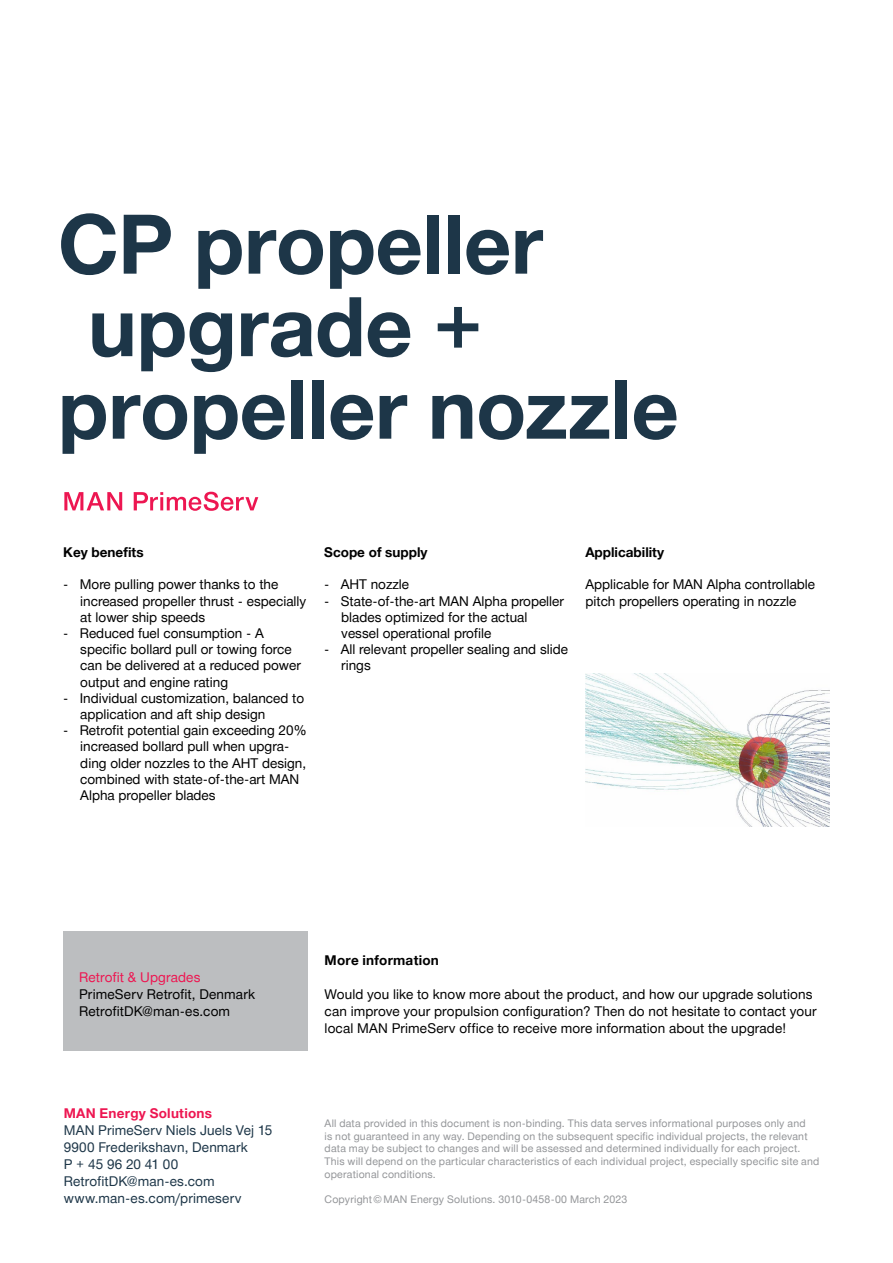
<style>
.page{position:relative;width:893px;height:1263px;background:#fff}
.page>*{position:absolute;margin:0;border:0;box-sizing:border-box;transform-origin:0 0}
.t1{font:700 82.5px "Man Global";letter-spacing:-.005em;color:#1d3648}
.t2{font:13.5px/16.2px "Man Global";color:#000}
.t3{font:13.5px/17px "Man Global";letter-spacing:.015em;color:#1d3648}
.t4{font:700 13.5px "Man Global";color:#000}
.t5{font:700 13.5px "Man Global";letter-spacing:.02em;color:#ed1651}
.t6{font:13.5px "Man Global";letter-spacing:.01em;color:#ed1651}
.t7{font:10.5px/12.8px "Man Global";letter-spacing:.02em;color:#939598}
</style>
<div class="page">
<img style="left:585px;top:674px;width:244px;height:152px">
<svg style="left:64px;top:492px;width:58px;height:18px"></svg>
<svg style="left:134px;top:492px;width:124px;height:19px"></svg>
<div style="left:63px;top:931px;width:245px;height:119px;background:#bcbec0"></div>
<h1 class="t1" style="left:58px;top:197px;width:487px">CP propeller</h1>
<h1 class="t1" style="left:88px;top:279px;width:396px">upgrade +</h1>
<h1 class="t1" style="left:58px;top:362px;width:622px">propeller nozzle</h1>
<p class="t4" style="left:63px;top:544px;width:82px">Key benefits</p>
<p class="t2" style="left:80px;top:577px;width:228px;text-indent:-17px">- More pulling power thanks to the increased propeller thrust - especially at lower ship speeds</p>
<p class="t2" style="left:80px;top:625px;width:222px;text-indent:-17px">- Reduced fuel consumption - A specific bollard pull or towing force can be delivered at a reduced power output and engine rating</p>
<p class="t2" style="left:80px;top:690px;width:225px;text-indent:-17px">- Individual customization, balanced to application and aft ship design</p>
<p class="t2" style="left:80px;top:722px;width:228px;text-indent:-17px">- Retrofit potential gain exceeding 20% increased bollard pull when upgra&shy;ding older nozzles to the AHT design, combined with state-of-the-art MAN Alpha propeller blades</p>
<p class="t4" style="left:324px;top:544px;width:105px">Scope of supply</p>
<p class="t2" style="left:324px;top:577px;width:86px">- AHT nozzle</p>
<p class="t2" style="left:341px;top:593px;width:224px;text-indent:-17px">- State-of-the-art MAN Alpha propeller blades optimized for the actual vessel operational profile</p>
<p class="t2" style="left:341px;top:641px;width:228px;text-indent:-17px">- All relevant propeller sealing and slide rings</p>
<p class="t4" style="left:585px;top:544px;width:80px">Applicability</p>
<p class="t2" style="left:585px;top:577px;width:231px">Applicable for MAN Alpha controllable pitch propellers operating in nozzle</p>
<p class="t6" style="left:79px;top:970px;width:123px">Retrofit &amp; Upgrades</p>
<p class="t2" style="left:79px;top:986px;width:177px;line-height:17px">PrimeServ Retrofit, Denmark<br>RetrofitDK@man-es.com</p>
<p class="t5" style="left:64px;top:1106px;width:150px">MAN Energy Solutions</p>
<p class="t3" style="left:64px;top:1122px;width:210px">MAN PrimeServ Niels Juels Vej 15<br>9900 Frederikshavn, Denmark<br>P + 45 96 20 41 00<br>RetrofitDK@man-es.com www.man-es.com/primeserv</p>
<p class="t4" style="left:325px;top:953px;width:116px">More information</p>
<p class="t2" style="left:325px;top:986px;width:493px;line-height:17px">Would you like to know more about the product, and how our upgrade solutions can improve your propulsion configuration? Then do not hesitate to contact your local MAN PrimeServ office to receive more information about the upgrade!</p>
<p class="t7" style="left:325px;top:1117px;width:496px">All data provided in this document is non-binding. This data serves informational purposes only and<br>is not guaranteed in any way. Depending on the subsequent specific individual projects, the relevant data may be subject to changes and will be assessed and determined individually for each project.<br>This will depend on the particular characteristics of each individual project, especially specific site and operational conditions.</p>
<p class="t7" style="left:325px;top:1193px;width:304px">Copyright © MAN Energy Solutions. 3010-0458-00 March 2023</p>
</div>
